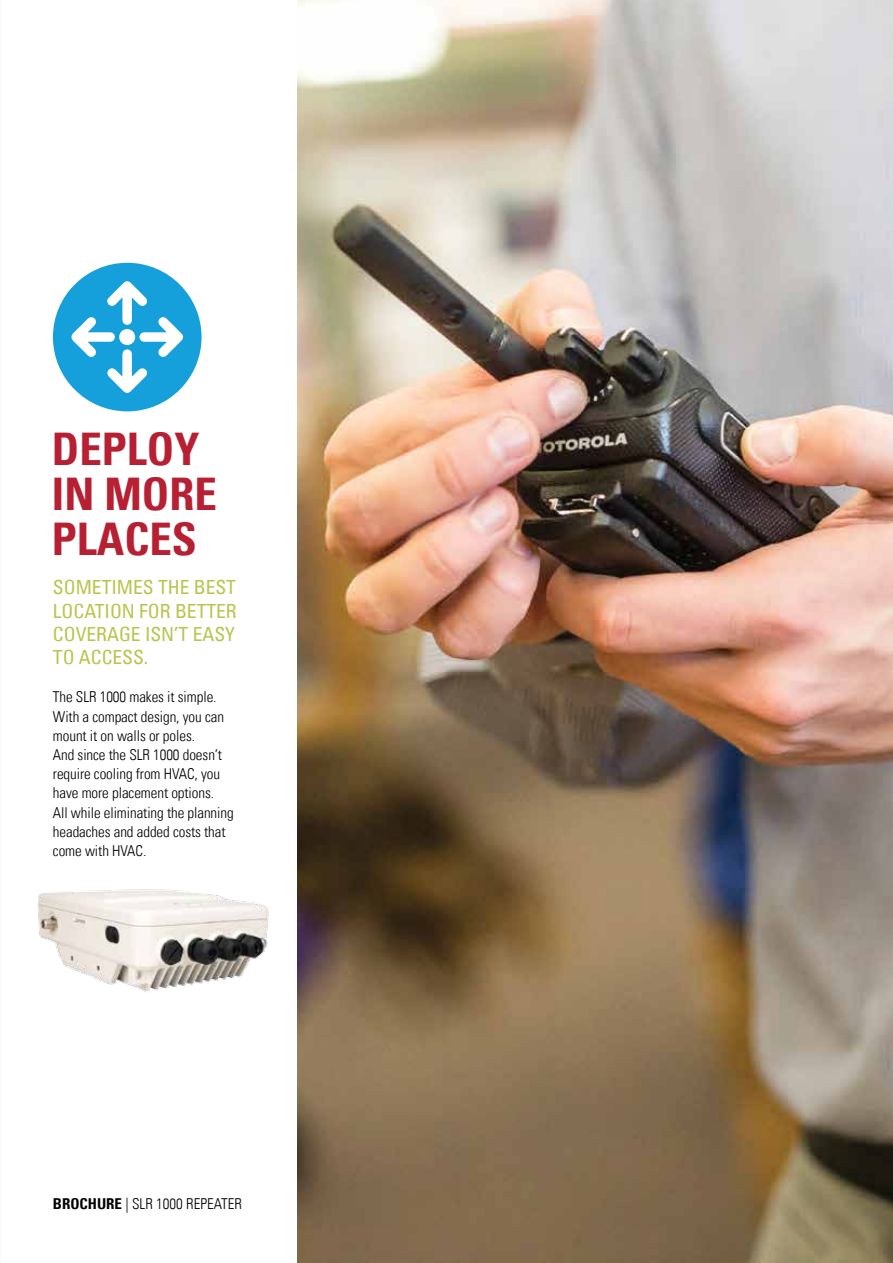
<style>
.page{position:relative;width:893px;height:1263px;background:#fff}
.page>*{position:absolute;margin:0;border:0;box-sizing:border-box;transform-origin:0 0}
.t1{font:700 condensed 45px/45px "Univers LT";color:#b71f33}
.t2{font:condensed 19.5px/23.2px "Univers LT";color:#b9c44b;text-align:justify}
.t3{font:300 condensed 15px/19.2px "Univers LT";letter-spacing:-.005em;color:#000}
.s1{font-weight:700}
</style>
<div class="page">
<img style="left:298px;top:0;width:595px;height:1263px">
<img style="left:37px;top:889px;width:232px;height:103px">
<div style="left:53px;top:263px;width:149px;height:148px;background:#16a0db;border-radius:50%"></div>
<svg style="left:70px;top:281px;width:114px;height:113px"></svg>
<div style="left:119px;top:329px;width:16px;height:16px;background:#fff;border-radius:50%"></div>
<h1 class="t1" style="left:52px;top:426px;width:167px">DEPLOY<br>IN MORE<br>PLACES</h1>
<h2 class="t2" style="left:53px;top:575px;width:185px">SOMETIMES THE BEST LOCATION FOR BETTER COVERAGE ISN’T EASY TO ACCESS.</h2>
<p class="t3" style="left:53px;top:687px;width:182px">The SLR 1000 makes it simple.<br>With a compact design, you can mount it on walls or poles.<br>And since the SLR 1000 doesn’t require cooling from HVAC, you have more placement options.<br>All while eliminating the planning headaches and added costs that come with HVAC.</p>
<p class="t3" style="left:53px;top:1194px;width:190px"><span class="s1">BROCHURE</span> | SLR 1000 REPEATER</p>
</div>
